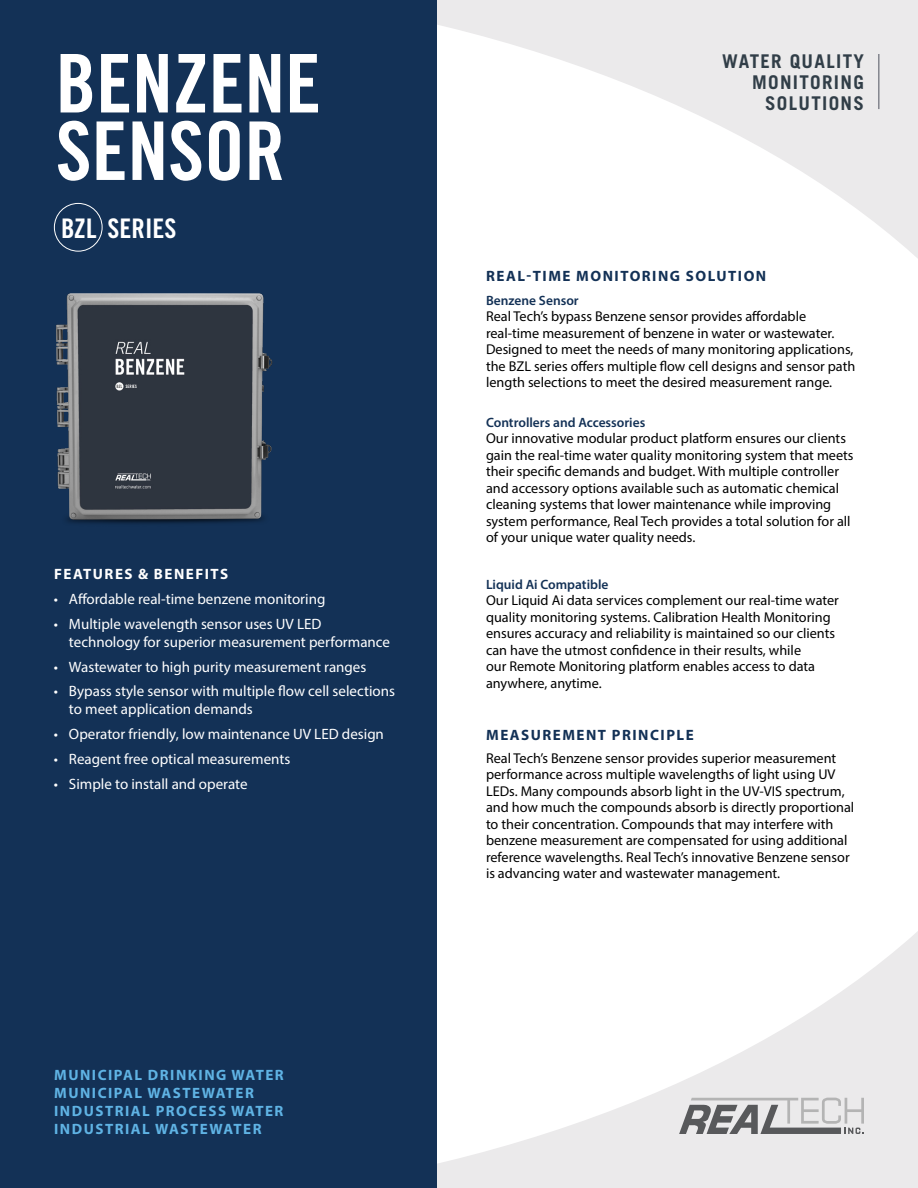
<style>
.page{position:relative;width:918px;height:1188px;background:#fff}
.page>*{position:absolute;margin:0;border:0;box-sizing:border-box;transform-origin:0 0}
.t1{font:81px "Trade Gothic LT Std Bd Cn 20";color:#fff}
.t2{font:27px "Trade Gothic LT Std Bd Cn 20";color:#fff}
.t3{font:700 18.9px/21px "Trade Gothic LT Std";letter-spacing:.07em;color:#313e48;text-align:right}
.t4{font:15px/18px "Myriad Pro";color:#fff}
.t5{font:700 15px/18px "Myriad Pro";letter-spacing:.1em;color:#5fb3e4}
.t6{font:700 15px "Myriad Pro";letter-spacing:.1em;color:#133156}
.t7{font:700 15px "Myriad Pro";letter-spacing:.1em;color:#fff}
.t8{font:14.25px/16.5px "Myriad Pro";color:#000}
.t9{font:600 13.5px "Myriad Pro";color:#133156}
</style>
<div class="page">
<svg style="left:436px;top:918px;width:482px;height:270px"></svg>
<svg style="left:436px;top:0;width:482px;height:269px"></svg>
<div style="left:0;top:0;width:436px;height:1188px;background:#133156"></div>
<svg style="left:679px;top:1098px;width:185px;height:36px;background:#b4b4b5"></svg>
<hr style="left:878px;top:54px;width:2px;height:55px;background:#83858d">
<img style="left:56px;top:293px;width:217px;height:231px">
<div style="left:54px;top:203px;width:48px;height:49px;border:1px solid #fff;border-radius:50%"></div>
<h1 class="t1" style="left:56px;top:34px;width:267px">BENZENE</h1>
<h1 class="t1" style="left:56px;top:102px;width:231px">SENSOR</h1>
<h2 class="t2" style="left:61px;top:212px;width:117px">BZL SERIES</h2>
<p class="t7" style="left:54px;top:564px;width:176px">FEATURES &amp; BENEFITS</p>
<p class="t4" style="left:54px;top:590px;width:273px">• Affordable real-time benzene monitoring</p>
<p class="t4" style="left:69px;top:615px;width:323px;text-indent:-15px">• Multiple wavelength sensor uses UV LED technology for superior measurement performance</p>
<p class="t4" style="left:54px;top:657px;width:314px">• Wastewater to high purity measurement ranges</p>
<p class="t4" style="left:69px;top:682px;width:328px;text-indent:-15px">• Bypass style sensor with multiple flow cell selections to meet application demands</p>
<p class="t4" style="left:54px;top:725px;width:331px">• Operator friendly, low maintenance UV LED design</p>
<p class="t4" style="left:54px;top:750px;width:238px">• Reagent free optical measurements</p>
<p class="t4" style="left:54px;top:774px;width:195px">• Simple to install and operate</p>
<p class="t5" style="left:54px;top:1065px;width:231px">MUNICIPAL DRINKING WATER<br>MUNICIPAL WASTEWATER<br>INDUSTRIAL PROCESS WATER<br>INDUSTRIAL WASTEWATER</p>
<h3 class="t3" style="left:722px;top:50px;width:143px">WATER QUALITY<br>MONITORING</h3>
<h3 class="t3" style="left:765px;top:92px;width:100px">SOLUTIONS</h3>
<p class="t6" style="left:486px;top:266px;width:282px">REAL-TIME MONITORING SOLUTION</p>
<p class="t9" style="left:486px;top:291px;width:94px">Benzene Sensor</p>
<p class="t8" style="left:486px;top:308px;width:371px">Real Tech’s bypass Benzene sensor provides affordable real-time measurement of benzene in water or wastewater.<br>Designed to meet the needs of many monitoring applications, the BZL series offers multiple flow cell designs and sensor path length selections to meet the desired measurement range.</p>
<p class="t9" style="left:486px;top:414px;width:161px">Controllers and Accessories</p>
<p class="t8" style="left:486px;top:430px;width:369px">Our innovative modular product platform ensures our clients gain the real-time water quality monitoring system that meets their specific demands and budget. With multiple controller and accessory options available such as automatic chemical cleaning systems that lower maintenance while improving system performance, Real Tech provides a total solution for all of your unique water quality needs.</p>
<p class="t9" style="left:486px;top:576px;width:124px">Liquid Ai Compatible</p>
<p class="t8" style="left:486px;top:592px;width:354px">Our Liquid Ai data services complement our real-time water quality monitoring systems. Calibration Health Monitoring ensures accuracy and reliability is maintained so our clients can have the utmost confidence in their results, while<br>our Remote Monitoring platform enables access to data anywhere, anytime.</p>
<p class="t6" style="left:486px;top:725px;width:209px">MEASUREMENT PRINCIPLE</p>
<p class="t8" style="left:486px;top:749px;width:370px">Real Tech’s Benzene sensor provides superior measurement performance across multiple wavelengths of light using UV LEDs. Many compounds absorb light in the UV-VIS spectrum, and how much the compounds absorb is directly proportional to their concentration. Compounds that may interfere with benzene measurement are compensated for using additional reference wavelengths. Real Tech’s innovative Benzene sensor is advancing water and wastewater management.</p>
</div>
